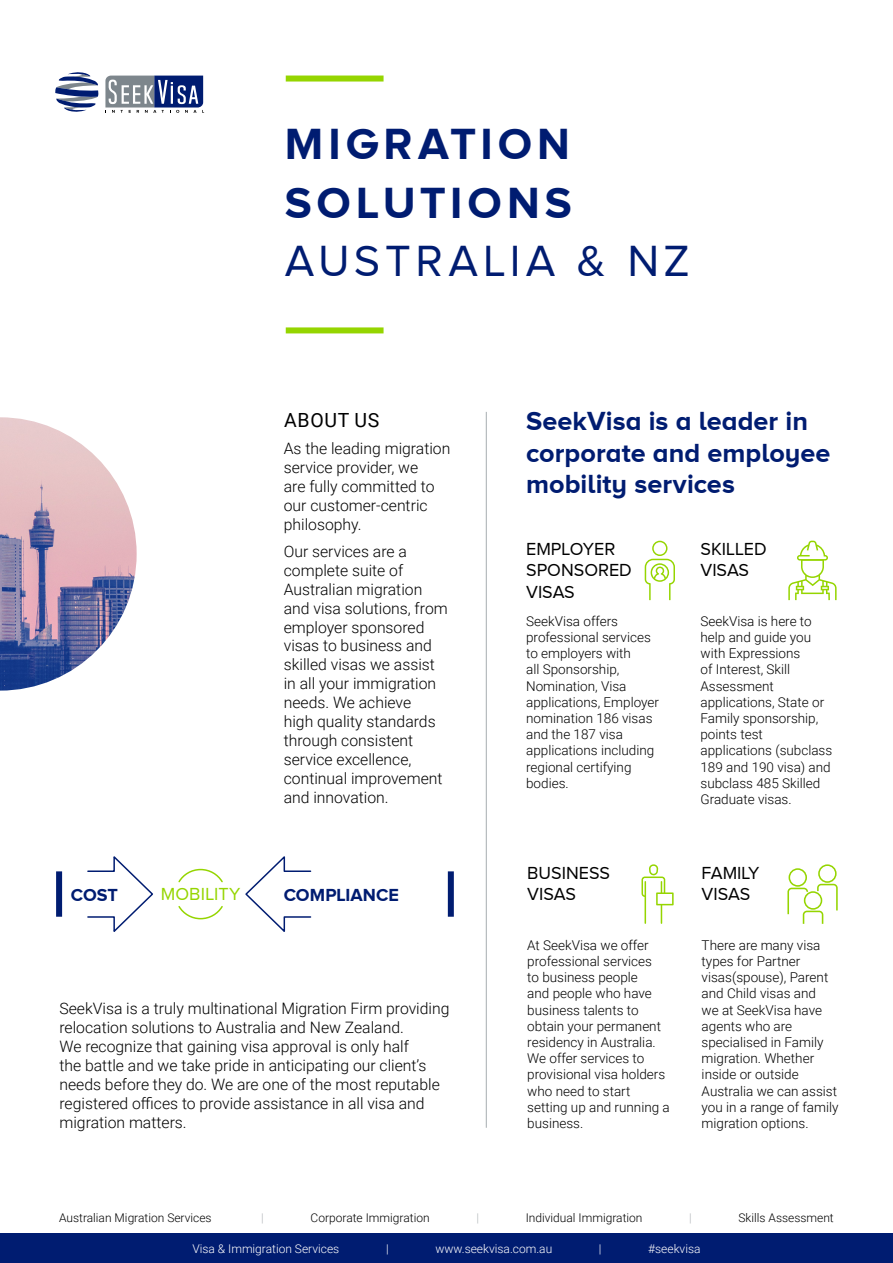
<style>
.page{position:relative;width:893px;height:1263px;background:#fff}
.page>*{position:absolute;margin:0;border:0;box-sizing:border-box;transform-origin:0 0}
.t1{font:700 45px/58.5px "Proxima Nova A";letter-spacing:.11em;color:#001c71}
.t2{font:45px "Proxima Nova A";letter-spacing:.1em;color:#001c71}
.t3{font:700 27px/31.5px "Proxima Nova A";color:#001c71}
.t4{font:19.5px "Roboto";letter-spacing:.035em;color:#000}
.t5{font:18px/21.6px "Proxima Nova A";color:#000}
.t6{font:700 18px "Proxima Nova A";color:#001c71}
.t7{font:18px "Proxima Nova A";letter-spacing:.005em;color:#95d500}
.t8{font:300 15.75px/18.9px "Roboto";color:#000}
.t9{font:300 13.5px/16.2px "Roboto";color:#000}
.t10{font:300 12px "Roboto";color:#000}
.t11{font:300 12px "Roboto";color:#fff}
.t12{font:300 12px "Roboto";color:#b1b6b9}
</style>
<div class="page">
<div style="left:0;top:1233px;width:893px;height:30px;background:#001c71"></div>
<hr style="left:486px;top:412px;width:1px;height:716px;background:#b1b6b9">
<svg style="left:641px;top:864px;width:33px;height:60px"></svg>
<svg style="left:787px;top:864px;width:51px;height:60px"></svg>
<svg style="left:788px;top:541px;width:49px;height:59px"></svg>
<svg style="left:245px;top:856px;width:67px;height:76px"></svg>
<svg style="left:87px;top:856px;width:66px;height:76px"></svg>
<div style="left:56px;top:871px;width:6px;height:46px;background:#001c71"></div>
<div style="left:448px;top:871px;width:6px;height:46px;background:#001c71"></div>
<svg style="left:178px;top:868px;width:45px;height:52px"></svg>
<svg style="left:645px;top:541px;width:30px;height:59px"></svg>
<div style="left:286px;top:76px;width:98px;height:6px;background:#95d500"></div>
<div style="left:286px;top:327px;width:98px;height:6px;background:#95d500"></div>
<svg style="left:55px;top:72px;width:44px;height:40px"></svg>
<svg style="left:105px;top:76px;width:99px;height:37px"></svg>
<img style="left:0;top:417px;width:137px;height:274px">
<h1 class="t1" style="left:285px;top:114px;width:288px">MIGRATION<br>SOLUTIONS</h1>
<h1 class="t2" style="left:285px;top:236px;width:406px">AUSTRALIA &amp; NZ</h1>
<h3 class="t4" style="left:284px;top:406px;width:97px">ABOUT US</h3>
<p class="t8" style="left:284px;top:438px;width:168px">As the leading migration service provider, we<br>are fully committed to our customer-centric philosophy.</p>
<p class="t8" style="left:284px;top:541px;width:166px">Our services are a complete suite of<br>Australian migration and visa solutions, from employer sponsored visas to business and skilled visas we assist in all your immigration needs. We achieve<br>high quality standards through consistent service excellence, continual improvement and innovation.</p>
<h3 class="t6" style="left:71px;top:885px;width:49px">COST</h3>
<h3 class="t7" style="left:161px;top:884px;width:81px">MOBILITY</h3>
<h3 class="t6" style="left:284px;top:885px;width:117px">COMPLIANCE</h3>
<p class="t8" style="left:59px;top:999px;width:391px">SeekVisa is a truly multinational Migration Firm providing relocation solutions to Australia and New Zealand.<br>We recognize that gaining visa approval is only half<br>the battle and we take pride in anticipating our client’s needs before they do. We are one of the most reputable registered offices to provide assistance in all visa and migration matters.</p>
<h2 class="t3" style="left:526px;top:405px;width:306px">SeekVisa is a leader in corporate and employee mobility services</h2>
<h3 class="t5" style="left:526px;top:538px;width:107px">EMPLOYER<br>SPONSORED<br>VISAS</h3>
<p class="t9" style="left:526px;top:612px;width:134px">SeekVisa offers professional services to employers with<br>all Sponsorship,<br>Nomination, Visa applications, Employer nomination 186 visas and the 187 visa applications including regional certifying bodies.</p>
<h3 class="t5" style="left:527px;top:861px;width:84px">BUSINESS<br>VISAS</h3>
<p class="t9" style="left:527px;top:936px;width:144px">At SeekVisa we offer professional services<br>to business people<br>and people who have business talents to obtain your permanent residency in Australia.<br>We offer services to provisional visa holders who need to start setting up and running a business.</p>
<h3 class="t5" style="left:700px;top:538px;width:68px">SKILLED<br>VISAS</h3>
<p class="t9" style="left:700px;top:612px;width:133px">SeekVisa is here to help and guide you with Expressions<br>of Interest, Skill<br>Assessment applications, State or<br>Family sponsorship, points test applications (subclass<br>189 and 190 visa) and subclass 485 Skilled<br>Graduate visas.</p>
<h3 class="t5" style="left:702px;top:861px;width:59px">FAMILY<br>VISAS</h3>
<p class="t9" style="left:702px;top:936px;width:138px">There are many visa types for Partner visas(spouse), Parent and Child visas and<br>we at SeekVisa have agents who are specialised in Family migration. Whether inside or outside<br>Australia we can assist you in a range of family migration options.</p>
<p class="t10" style="left:59px;top:1209px;width:154px">Australian Migration Services</p>
<p class="t12" style="left:261px;top:1209px;width:4px">|</p>
<p class="t10" style="left:311px;top:1209px;width:121px">Corporate Immigration</p>
<p class="t12" style="left:476px;top:1209px;width:4px">|</p>
<p class="t10" style="left:526px;top:1209px;width:118px">Individual Immigration</p>
<p class="t12" style="left:689px;top:1209px;width:4px">|</p>
<p class="t10" style="left:738px;top:1209px;width:97px">Skills Assessment</p>
<p class="t11" style="left:192px;top:1240px;width:148px">Visa &amp; Immigration Services</p>
<p class="t11" style="left:386px;top:1240px;width:4px">|</p>
<p class="t11" style="left:435px;top:1240px;width:118px">www.seekvisa.com.au</p>
<p class="t11" style="left:599px;top:1240px;width:4px">|</p>
<p class="t11" style="left:648px;top:1240px;width:54px">#seekvisa</p>
</div>
